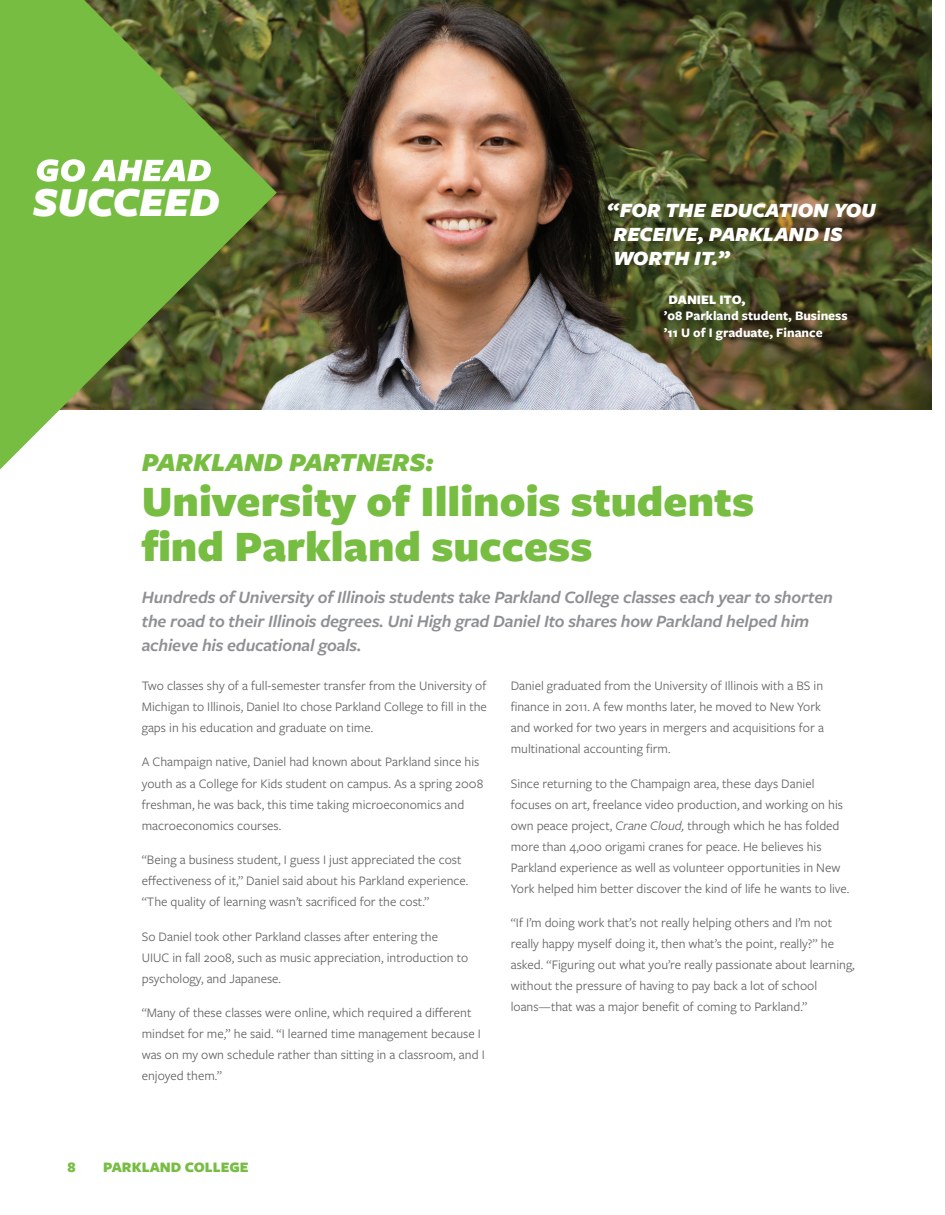
<style>
.page{position:relative;width:945px;height:1215px;background:#fff}
.page>*{position:absolute;margin:0;border:0;box-sizing:border-box;transform-origin:0 0}
.t1{font:900 45px/45px "Freight Sans Pro";color:#77bd42}
.t2{font:italic 900 42.75px "Freight Sans Pro";color:#fff}
.t3{font:italic 900 27px "Freight Sans Pro";color:#77bd42}
.t4{font:italic 900 21px/24px "Freight Sans Pro";color:#fff}
.t5{font:italic 600 18px/24px "Freight Sans Pro";letter-spacing:-.01em;color:#8e9093}
.t6{font:900 15px "Freight Sans Pro";color:#77bd42}
.t7{font:13.5px/21px "Freight Sans Pro";color:#636366}
.t8{font:700 13.5px/16.2px "Freight Sans Pro";color:#fff}
.t9{font:900 13.5px "Freight Sans Pro";color:#fff}
.s1{font-style:italic}
</style>
<div class="page">
<img style="left:277px;top:0;width:655px;height:410px">
<svg style="left:0;top:0;width:277px;height:469px;background:#7ca451"></svg>
<svg style="left:37px;top:159px;width:48px;height:23px"></svg>
<svg style="left:92px;top:160px;width:119px;height:21px"></svg>
<h2 class="t2" style="left:33px;top:172px;width:188px">SUCCEED</h2>
<h3 class="t4" style="left:613px;top:197px;width:264px;text-indent:-7px">“FOR THE EDUCATION YOU<br>RECEIVE, PARKLAND IS<br>WORTH IT.”</h3>
<p class="t9" style="left:669px;top:290px;width:79px">DANIEL ITO,</p>
<p class="t8" style="left:664px;top:307px;width:185px">’08 Parkland student, Business ’11 U of I graduate, Finance</p>
<h3 class="t3" style="left:142px;top:444px;width:294px">PARKLAND PARTNERS:</h3>
<h1 class="t1" style="left:142px;top:477px;width:614px">University of Illinois students find Parkland success</h1>
<h3 class="t5" style="left:142px;top:584px;width:693px">Hundreds of University of Illinois students take Parkland College classes each year to shorten the road to their Illinois degrees. Uni High grad Daniel Ito shares how Parkland helped him achieve his educational goals.</h3>
<p class="t7" style="left:142px;top:675px;width:347px;text-align:justify">Two classes shy of a full-semester transfer from the University of Michigan to Illinois, Daniel Ito chose Parkland College to fill in the gaps in his education and graduate on time.</p>
<p class="t7" style="left:142px;top:751px;width:343px">A Champaign native, Daniel had known about Parkland since his youth as a College for Kids student on campus. As a spring 2008 freshman, he was back, this time taking microeconomics and macroeconomics courses.</p>
<p class="t7" style="left:142px;top:849px;width:328px">“Being a business student, I guess I just appreciated the cost effectiveness of it,” Daniel said about his Parkland experience. “The quality of learning wasn’t sacrificed for the cost.”</p>
<p class="t7" style="left:142px;top:925px;width:328px">So Daniel took other Parkland classes after entering the<br>UIUC in fall 2008, such as music appreciation, introduction to psychology, and Japanese.</p>
<p class="t7" style="left:142px;top:1002px;width:345px">“Many of these classes were online, which required a different mindset for me,” he said. “I learned time management because I was on my own schedule rather than sitting in a classroom, and I enjoyed them.”</p>
<p class="t7" style="left:511px;top:675px;width:315px">Daniel graduated from the University of Illinois with a BS in finance in 2011. A few months later, he moved to New York and worked for two years in mergers and acquisitions for a multinational accounting firm.</p>
<p class="t7" style="left:511px;top:772px;width:340px">Since returning to the Champaign area, these days Daniel focuses on art, freelance video production, and working on his own peace project, <span class="s1">Crane Cloud,</span> through which he has folded more than 4,000 origami cranes for peace. He believes his Parkland experience as well as volunteer opportunities in New York helped him better discover the kind of life he wants to live.</p>
<p class="t7" style="left:511px;top:912px;width:345px">“If I’m doing work that’s not really helping others and I’m not really happy myself doing it, then what’s the point, really?” he asked. “Figuring out what you’re really passionate about learning, without the pressure of having to pay back a lot of school loans—that was a major benefit of coming to Parkland.”</p>
<p class="t6" style="left:68px;top:1157px;width:10px">8</p>
<p class="t6" style="left:103px;top:1157px;width:147px">PARKLAND COLLEGE</p>
</div>
